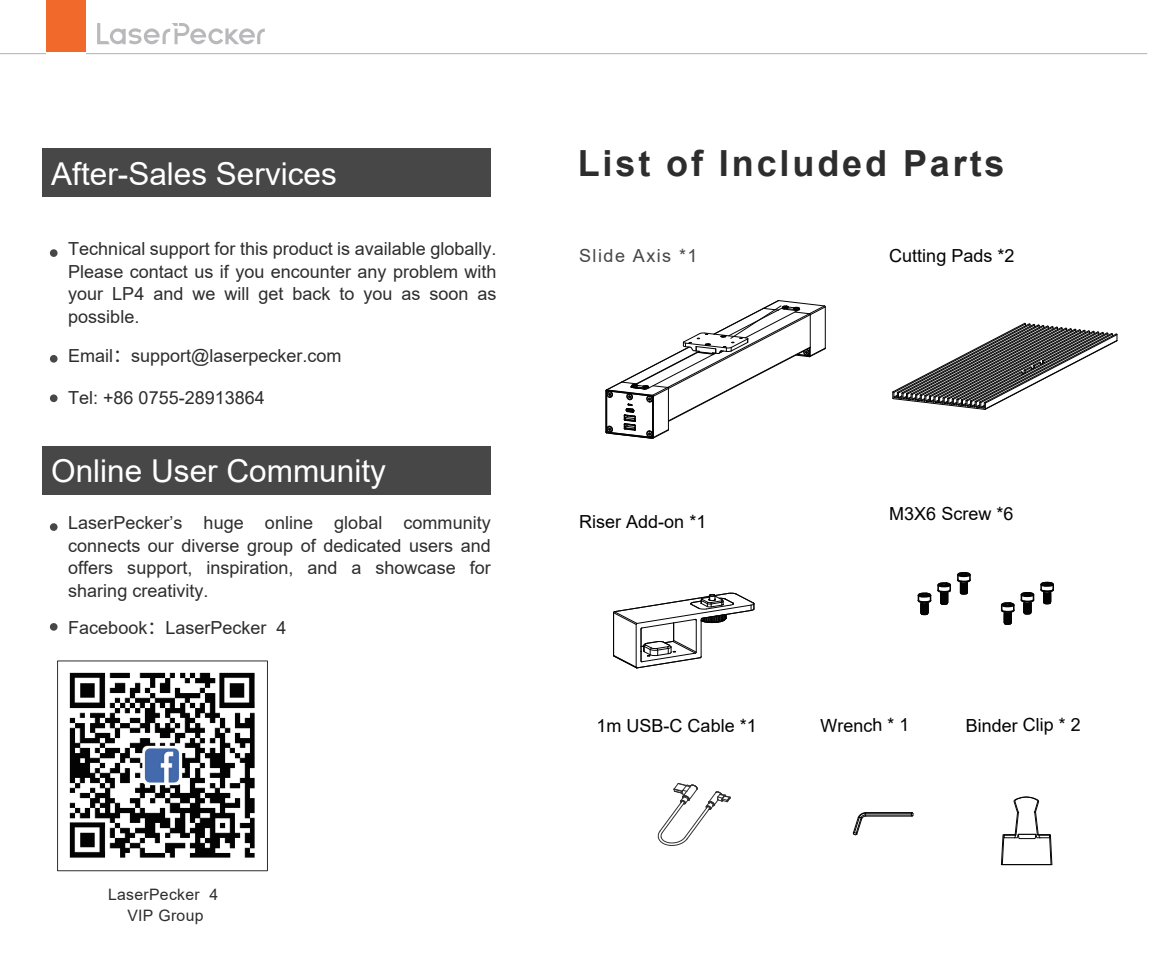
<style>
.page{position:relative;width:1149px;height:957px;background:#fff}
.page>*{position:absolute;margin:0;border:0;box-sizing:border-box;transform-origin:0 0}
.t1{font:700 36px "Arial";letter-spacing:.08em;color:#2d2d2e}
.t2{font:31.5px "Arial";color:#fff}
.t3{font:18px/22.5px "Arial";color:#2d2d2e;text-align:justify}
.t4{font:18px "Arial";color:#030303}
.t5{font:18px "Arial";letter-spacing:.08em;color:#474748}
.t6{font:15.75px/20.2px "Arial";letter-spacing:.02em;color:#2d2d2e;text-align:center}
.s1{font-family:"Source Han Sans CN"}
</style>
<div class="page">
<div style="left:46px;top:0;width:39px;height:52px;background:#f26a2b"></div>
<hr style="left:0;top:53px;width:1146px;height:1px;background:#b9b9bb">
<div style="left:46px;top:52px;width:39px;height:5px;background:#fff"></div>
<svg style="left:97px;top:23px;width:168px;height:21px"></svg>
<svg style="left:605px;top:300px;width:220px;height:139px"></svg>
<svg style="left:892px;top:322px;width:225px;height:88px"></svg>
<svg style="left:917px;top:572px;width:54px;height:44px"></svg>
<svg style="left:1000px;top:581px;width:54px;height:44px"></svg>
<svg style="left:657px;top:783px;width:73px;height:63px"></svg>
<svg style="left:613px;top:593px;width:141px;height:75px"></svg>
<div style="left:42px;top:148px;width:448px;height:49px;background:#474748"></div>
<div style="left:42px;top:446px;width:448px;height:49px;background:#474748"></div>
<div style="left:50px;top:249px;width:8px;height:8px;background:#474748;border-radius:50%"></div>
<div style="left:50px;top:355px;width:8px;height:8px;background:#474748;border-radius:50%"></div>
<div style="left:50px;top:394px;width:8px;height:8px;background:#474748;border-radius:50%"></div>
<div style="left:50px;top:623px;width:8px;height:8px;background:#474748;border-radius:50%"></div>
<div style="left:50px;top:523px;width:8px;height:8px;background:#474748;border-radius:50%"></div>
<img style="left:69px;top:672px;width:186px;height:186px">
<div style="left:57px;top:660px;width:211px;height:211px;border:1px solid #2c2f2d"></div>
<hr style="left:865px;top:815px;width:46px;height:1px;background:#030303">
<hr style="left:864px;top:814px;width:47px;height:1px;background:#030303">
<hr style="left:865px;top:813px;width:46px;height:1px;background:#030303">
<hr style="left:865px;top:812px;width:47px;height:1px;background:#030303">
<svg style="left:910px;top:812px;width:3px;height:5px"></svg>
<svg style="left:852px;top:812px;width:14px;height:23px"></svg>
<svg style="left:1000px;top:796px;width:52px;height:69px"></svg>
<h2 class="t2" style="left:51px;top:152px;width:287px">After-Sales Services</h2>
<p class="t3" style="left:68px;top:238px;width:429px">Technical support for this product is available globally.<br>Please contact us if you encounter any problem with your LP4 and we will get back to you as soon as possible.</p>
<p class="t3" style="left:68px;top:345px;width:275px">Email<span class="s1">：</span>support@laserpecker.com</p>
<p class="t3" style="left:68px;top:386px;width:198px">Tel: +86 0755-28913864</p>
<h2 class="t2" style="left:51px;top:449px;width:336px">Online User Community</h2>
<p class="t3" style="left:68px;top:512px;width:424px">LaserPecker’s huge online global community connects our diverse group of dedicated users and offers support, inspiration, and a showcase for sharing creativity.</p>
<p class="t3" style="left:68px;top:616px;width:220px">Facebook<span class="s1">：</span>LaserPecker 4</p>
<p class="t6" style="left:108px;top:884px;width:112px">LaserPecker 4<br>VIP Group</p>
<h1 class="t1" style="left:577px;top:138px;width:428px">List of Included Parts</h1>
<p class="t5" style="left:579px;top:244px;width:120px">Slide Axis *1</p>
<p class="t4" style="left:889px;top:244px;width:127px">Cutting Pads *2</p>
<p class="t4" style="left:579px;top:509px;width:129px">Riser Add-on *1</p>
<p class="t4" style="left:889px;top:501px;width:126px">M3X6 Screw *6</p>
<p class="t4" style="left:596px;top:713px;width:162px">1m USB-C Cable *1</p>
<p class="t4" style="left:820px;top:713px;width:91px;rotate:-1deg">Wrench * 1</p>
<p class="t4" style="left:965px;top:713px;width:117px;rotate:-1deg">Binder Clip * 2</p>
</div>
